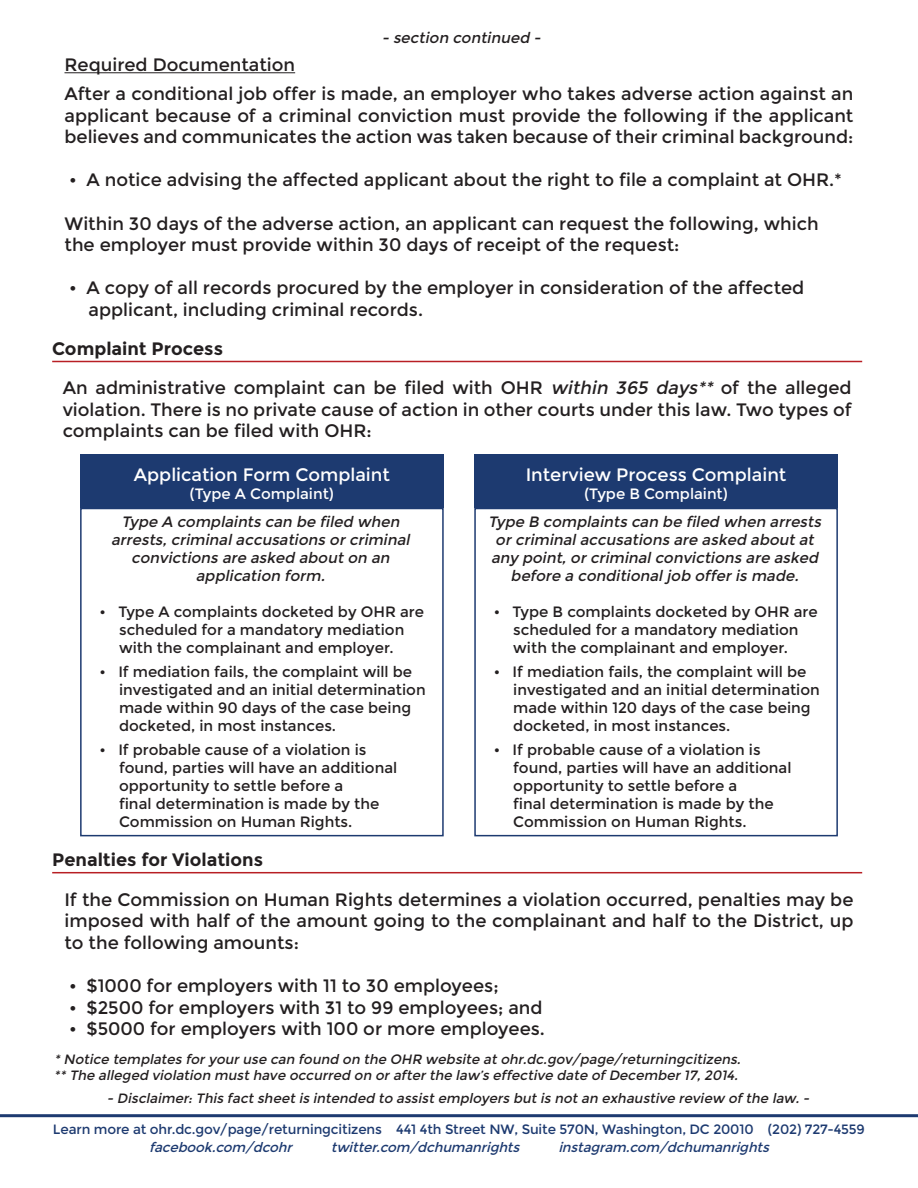
<style>
.page{position:relative;width:918px;height:1188px;background:#fff}
.page>*{position:absolute;margin:0;border:0;box-sizing:border-box;transform-origin:0 0}
.t1{font:18px/21.6px "Montserrat";color:#231f20}
.t2{font:18px "Montserrat";color:#fff}
.t3{font:700 18px "Montserrat";color:#231f20}
.t4{font:15px/18px "Montserrat";color:#231f20}
.t5{font:italic 15px/18px "Montserrat";color:#231f20;text-align:center}
.t6{font:15px "Montserrat";color:#fff}
.t7{font:italic 13.5px/16.2px "Montserrat";letter-spacing:-.005em;color:#231f20}
.t8{font:13.5px "Montserrat";letter-spacing:-.01em;color:#1d3a70}
.t9{font:italic 13.5px "Montserrat";color:#1d3a70}
.s1{font-weight:700}
.s2{font-style:italic}
</style>
<div class="page">
<hr style="left:0;top:1114px;width:918px;height:3px;background:#1d3a70">
<hr style="left:52px;top:361px;width:810px;height:1px;background:#b81f24">
<hr style="left:64px;top:72px;width:231px;height:1px;background:#231f20">
<div style="left:80px;top:454px;width:364px;height:54px;background:#1d3a70"></div>
<div style="left:80px;top:508px;width:364px;height:328px;border:2px solid #1d3a70"></div>
<div style="left:474px;top:454px;width:364px;height:54px;background:#1d3a70"></div>
<div style="left:474px;top:508px;width:364px;height:328px;border:2px solid #1d3a70"></div>
<hr style="left:52px;top:872px;width:810px;height:1px;background:#b81f24">
<p class="t5" style="left:382px;top:29px;width:164px">- section continued -</p>
<p class="t1" style="left:64px;top:51px;width:790px;line-height:28.5px">Required Documentation<br>After a conditional job offer is made, an employer who takes adverse action against an</p>
<p class="t1" style="left:64px;top:105px;width:791px">applicant because of a criminal conviction must provide the following if the applicant believes and communicates the action was taken because of their criminal background:</p>
<p class="t1" style="left:69px;top:169px;width:775px">• A notice advising the affected applicant about the right to file a complaint at OHR.*</p>
<p class="t1" style="left:64px;top:213px;width:756px">Within 30 days of the adverse action, an applicant can request the following, which the employer must provide within 30 days of receipt of the request:</p>
<p class="t1" style="left:88px;top:277px;width:717px;text-indent:-19px">• A copy of all records procured by the employer in consideration of the affected applicant, including criminal records.</p>
<p class="t1" style="left:63px;top:330px;width:790px;line-height:38.7px;text-indent:-10px"><span class="s1">Complaint Process<br></span>An administrative complaint can be filed with OHR <span class="s2">within 365 days**</span> of the alleged</p>
<p class="t1" style="left:63px;top:399px;width:791px">violation. There is no private cause of action in other courts under this law. Two types of complaints can be filed with OHR:</p>
<p class="t2" style="left:134px;top:464px;width:258px">Application Form Complaint</p>
<p class="t6" style="left:190px;top:485px;width:146px">(Type A Complaint)</p>
<p class="t5" style="left:111px;top:513px;width:304px">Type A complaints can be filed when arrests,criminalaccusations orcriminal convictions are asked abouton an application form.</p>
<p class="t4" style="left:119px;top:603px;width:306px;text-indent:-20px">• Type A complaints docketed by OHR are scheduled for a mandatory mediation with the complainant and employer.</p>
<p class="t4" style="left:119px;top:663px;width:308px;text-indent:-20px">• If mediation fails, the complaint will be investigated and an initial determination made within 90 days of the case being docketed, in most instances.</p>
<p class="t4" style="left:119px;top:741px;width:280px;text-indent:-20px">• If probable cause of a violation is found, parties will have an additional opportunity to settle before a<br>final determination is made by the Commission on Human Rights.</p>
<p class="t3" style="left:52px;top:849px;width:212px">Penalties for Violations</p>
<p class="t2" style="left:526px;top:464px;width:262px">Interview Process Complaint</p>
<p class="t6" style="left:584px;top:485px;width:145px">(Type B Complaint)</p>
<p class="t5" style="left:488px;top:513px;width:338px">Type B complaints can be filed when arrests orcriminalaccusations are asked aboutat any point,orcriminalconvictions are asked before a conditionaljob offeris made.</p>
<p class="t4" style="left:513px;top:603px;width:306px;text-indent:-20px">• Type B complaints docketed by OHR are scheduled for a mandatory mediation with the complainant and employer.</p>
<p class="t4" style="left:513px;top:663px;width:308px;text-indent:-20px">• If mediation fails, the complaint will be investigated and an initial determination made within 120 days of the case being docketed, in most instances.</p>
<p class="t4" style="left:513px;top:741px;width:280px;text-indent:-20px">• If probable cause of a violation is found, parties will have an additional opportunity to settle before a<br>final determination is made by the Commission on Human Rights.</p>
<p class="t1" style="left:64px;top:889px;width:790px;text-align:justify">If the Commission on Human Rights determines a violation occurred, penalties may be imposed with half of the amount going to the complainant and half to the District, up to the following amounts:</p>
<p class="t1" style="left:69px;top:975px;width:431px">• $1000 for employers with 11 to 30 employees;</p>
<p class="t1" style="left:69px;top:997px;width:475px">• $2500 for employers with 31 to 99 employees; and</p>
<p class="t1" style="left:69px;top:1018px;width:478px">• $5000 for employers with 100 or more employees.</p>
<p class="t7" style="left:54px;top:1052px;width:691px">* Notice templates foryouruse can found on the OHR website atohr.dc.gov/page/returningcitizens. ** The alleged violation musthave occurred on orafterthe law’s effective date of December17,2014.</p>
<p class="t7" style="left:107px;top:1090px;width:707px">- Disclaimer:This factsheetis intended to assistemployers butis notan exhaustive review of the law.-</p>
<p class="t8" style="left:53px;top:1122px;width:814px">Learn more at ohr.dc.gov/page/returningcitizens 441 4th Street NW, Suite 570N, Washington, DC 20010 (202) 727-4559</p>
<p class="t9" style="left:149px;top:1140px;width:148px">facebook.com/dcohr</p>
<p class="t9" style="left:331px;top:1140px;width:194px">twitter.com/dchumanrights</p>
<p class="t9" style="left:558px;top:1140px;width:216px">instagram.com/dchumanrights</p>
</div>
